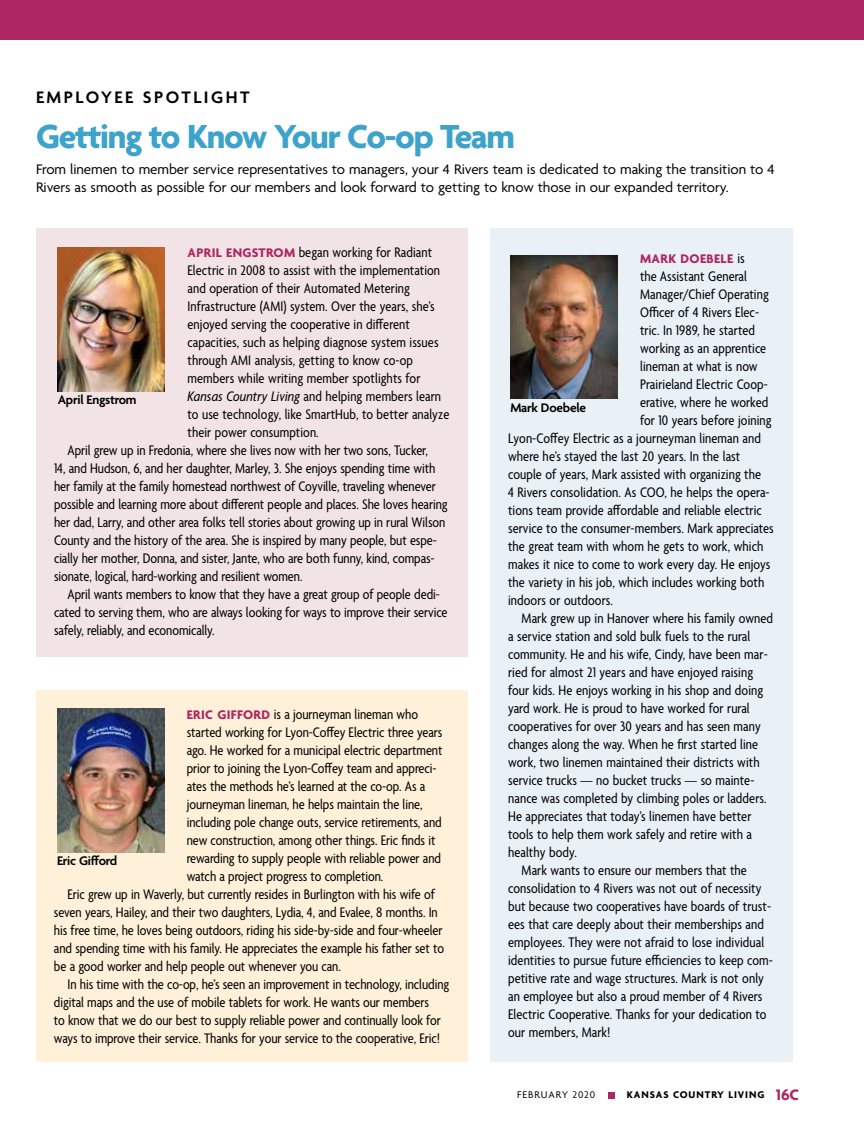
<style>
.page{position:relative;width:864px;height:1134px;background:#fff}
.page>*{position:absolute;margin:0;border:0;box-sizing:border-box;transform-origin:0 0}
.t1{font:700 36px "Agenda";letter-spacing:-.035em;color:#3ea3cb}
.t2{font:600 18px "Agenda";letter-spacing:.14em;color:#000}
.t3{font:condensed 15px "Agenda";letter-spacing:-.005em;color:#000}
.t4{font:15px/18px "Agenda";letter-spacing:-.005em;color:#000}
.t5{font:600 13.5px "Agenda";letter-spacing:-.02em;color:#000}
.t6{font:700 13.5px "Agenda";letter-spacing:.025em;color:#ae2763}
.t7{font:700 10.5px "Agenda";letter-spacing:.09em;color:#000}
.t8{font:10.5px "Agenda";letter-spacing:.09em;color:#000}
.s1{font-weight:700;font-stretch:normal;font-size:13.5px;color:#ae2763}
.s2{font-style:italic}
.s3{font-weight:400;font-stretch:condensed;font-size:15px;color:#000}
.s4{font-size:16.5px;color:#ae2763}
</style>
<div class="page">
<div style="left:36px;top:228px;width:432px;height:429px;background:#f2e4e6"></div>
<img style="left:58px;top:248px;width:107px;height:144px">
<div style="left:490px;top:228px;width:303px;height:834px;background:#e9f0f6"></div>
<img style="left:510px;top:255px;width:108px;height:144px">
<div style="left:36px;top:690px;width:432px;height:372px;background:#fff1d9"></div>
<img style="left:57px;top:708px;width:107px;height:144px">
<div style="left:0;top:0;width:864px;height:40px;background:#ae2763"></div>
<div style="left:608px;top:1092px;width:6px;height:7px;background:#ae2763"></div>
<p class="t2" style="left:36px;top:87px;width:215px">EMPLOYEE SPOTLIGHT</p>
<h1 class="t1" style="left:36px;top:117px;width:481px">Getting to Know Your Co-op Team</h1>
<p class="t4" style="left:36px;top:161px;width:740px">From linemen to member service representatives to managers, your 4 Rivers team is dedicated to making the transition to 4<br>Rivers as smooth as possible for our members and look forward to getting to know those in our expanded territory.</p>
<p class="t3" style="left:188px;top:244px;width:246px"><span class="s1">APRIL ENGSTROM</span> began working for Radiant</p>
<p class="t3" style="left:188px;top:262px;width:254px">Electric in 2008 to assist with the implementation</p>
<p class="t3" style="left:188px;top:280px;width:224px">and operation of their Automated Metering</p>
<p class="t3" style="left:188px;top:298px;width:249px">Infrastructure (AMI) system. Over the years, she’s</p>
<p class="t3" style="left:188px;top:316px;width:224px">enjoyed serving the cooperative in different</p>
<p class="t3" style="left:188px;top:334px;width:253px">capacities, such as helping diagnose system issues</p>
<p class="t3" style="left:188px;top:352px;width:227px">through AMI analysis, getting to know co-op</p>
<p class="t3" style="left:188px;top:370px;width:235px">members while writing member spotlights for</p>
<p class="t3" style="left:188px;top:388px;width:255px"><span class="s2">Kansas Country Living</span> and helping members learn</p>
<p class="t3" style="left:188px;top:406px;width:263px">to use technology, like SmartHub, to better analyze</p>
<p class="t3" style="left:188px;top:424px;width:133px">their power consumption.</p>
<p class="t3" style="left:68px;top:442px;width:362px">April grew up in Fredonia, where she lives now with her two sons, Tucker,</p>
<p class="t3" style="left:54px;top:460px;width:383px">14, and Hudson, 6, and her daughter, Marley, 3. She enjoys spending time with</p>
<p class="t3" style="left:54px;top:478px;width:383px">her family at the family homestead northwest of Coyville, traveling whenever</p>
<p class="t3" style="left:54px;top:496px;width:395px">possible and learning more about different people and places. She loves hearing</p>
<p class="t3" style="left:54px;top:514px;width:393px">her dad, Larry, and other area folks tell stories about growing up in rural Wilson</p>
<p class="t3" style="left:54px;top:532px;width:384px">County and the history of the area. She is inspired by many people, but espe-</p>
<p class="t3" style="left:54px;top:550px;width:382px">cially her mother, Donna, and sister, Jante, who are both funny, kind, compas-</p>
<p class="t3" style="left:54px;top:568px;width:250px">sionate, logical, hard-working and resilient women.</p>
<p class="t3" style="left:68px;top:586px;width:374px">April wants members to know that they have a great group of people dedi-</p>
<p class="t3" style="left:54px;top:604px;width:395px">cated to serving them, who are always looking for ways to improve their service</p>
<p class="t3" style="left:54px;top:622px;width:162px">safely, reliably, and economically.</p>
<p class="t5" style="left:58px;top:393px;width:80px">April Engstrom</p>
<p class="t3" style="left:187px;top:706px;width:233px"><span class="s1">ERIC GIFFORD</span> is a journeyman lineman who</p>
<p class="t3" style="left:187px;top:724px;width:257px">started working for Lyon-Coffey Electric three years</p>
<p class="t3" style="left:187px;top:742px;width:257px">ago. He worked for a municipal electric department</p>
<p class="t3" style="left:187px;top:760px;width:251px">prior to joining the Lyon-Coffey team and appreci-</p>
<p class="t3" style="left:187px;top:778px;width:240px">ates the methods he’s learned at the co-op. As a</p>
<p class="t3" style="left:187px;top:796px;width:237px">journeyman lineman, he helps maintain the line,</p>
<p class="t3" style="left:187px;top:814px;width:257px">including pole change outs, service retirements, and</p>
<p class="t3" style="left:187px;top:832px;width:250px">new construction, among other things. Eric finds it</p>
<p class="t3" style="left:187px;top:850px;width:256px">rewarding to supply people with reliable power and</p>
<p class="t3" style="left:187px;top:868px;width:198px">watch a project progress to completion.</p>
<p class="t3" style="left:67px;top:886px;width:369px">Eric grew up in Waverly, but currently resides in Burlington with his wife of</p>
<p class="t3" style="left:54px;top:904px;width:385px">seven years, Hailey, and their two daughters, Lydia, 4, and Evalee, 8 months. In</p>
<p class="t3" style="left:54px;top:922px;width:390px">his free time, he loves being outdoors, riding his side-by-side and four-wheeler</p>
<p class="t3" style="left:54px;top:940px;width:392px">and spending time with his family. He appreciates the example his father set to</p>
<p class="t3" style="left:54px;top:958px;width:288px">be a good worker and help people out whenever you can.</p>
<p class="t3" style="left:67px;top:976px;width:383px">In his time with the co-op, he’s seen an improvement in technology, including</p>
<p class="t3" style="left:54px;top:994px;width:377px">digital maps and the use of mobile tablets for work. He wants our members</p>
<p class="t3" style="left:54px;top:1012px;width:388px">to know that we do our best to supply reliable power and continually look for</p>
<p class="t3" style="left:54px;top:1030px;width:388px">ways to improve their service. Thanks for your service to the cooperative, Eric!</p>
<p class="t5" style="left:57px;top:853px;width:62px">Eric Gifford</p>
<p class="t6" style="left:640px;top:252px;width:106px">MARK DOEBELE <span class="s3">is</span></p>
<p class="t3" style="left:640px;top:268px;width:108px">the Assistant General</p>
<p class="t3" style="left:640px;top:286px;width:130px">Manager/Chief Operating</p>
<p class="t3" style="left:640px;top:304px;width:121px">Officer of 4 Rivers Elec-</p>
<p class="t3" style="left:640px;top:322px;width:116px">tric. In 1989, he started</p>
<p class="t3" style="left:640px;top:340px;width:128px">working as an apprentice</p>
<p class="t3" style="left:640px;top:358px;width:119px">lineman at what is now</p>
<p class="t3" style="left:640px;top:376px;width:129px">Prairieland Electric Coop-</p>
<p class="t3" style="left:640px;top:394px;width:130px">erative, where he worked</p>
<p class="t3" style="left:640px;top:412px;width:133px">for 10 years before joining</p>
<p class="t3" style="left:508px;top:430px;width:254px">Lyon-Coffey Electric as a journeyman lineman and</p>
<p class="t3" style="left:508px;top:448px;width:234px">where he’s stayed the last 20 years. In the last</p>
<p class="t3" style="left:508px;top:466px;width:255px">couple of years, Mark assisted with organizing the</p>
<p class="t3" style="left:508px;top:484px;width:263px">4 Rivers consolidation. As COO, he helps the opera-</p>
<p class="t3" style="left:508px;top:502px;width:255px">tions team provide affordable and reliable electric</p>
<p class="t3" style="left:508px;top:520px;width:267px">service to the consumer-members. Mark appreciates</p>
<p class="t3" style="left:508px;top:538px;width:257px">the great team with whom he gets to work, which</p>
<p class="t3" style="left:508px;top:556px;width:264px">makes it nice to come to work every day. He enjoys</p>
<p class="t3" style="left:508px;top:574px;width:258px">the variety in his job, which includes working both</p>
<p class="t3" style="left:508px;top:592px;width:106px">indoors or outdoors.</p>
<p class="t3" style="left:522px;top:610px;width:253px">Mark grew up in Hanover where his family owned</p>
<p class="t3" style="left:508px;top:628px;width:244px">a service station and sold bulk fuels to the rural</p>
<p class="t3" style="left:508px;top:646px;width:261px">community. He and his wife, Cindy, have been mar-</p>
<p class="t3" style="left:508px;top:664px;width:247px">ried for almost 21 years and have enjoyed raising</p>
<p class="t3" style="left:508px;top:682px;width:257px">four kids. He enjoys working in his shop and doing</p>
<p class="t3" style="left:508px;top:700px;width:243px">yard work. He is proud to have worked for rural</p>
<p class="t3" style="left:508px;top:718px;width:254px">cooperatives for over 30 years and has seen many</p>
<p class="t3" style="left:508px;top:736px;width:252px">changes along the way. When he first started line</p>
<p class="t3" style="left:508px;top:754px;width:253px">work, two linemen maintained their districts with</p>
<p class="t3" style="left:508px;top:772px;width:248px">service trucks — no bucket trucks — so mainte-</p>
<p class="t3" style="left:508px;top:790px;width:260px">nance was completed by climbing poles or ladders.</p>
<p class="t3" style="left:508px;top:808px;width:245px">He appreciates that today’s linemen have better</p>
<p class="t3" style="left:508px;top:826px;width:246px">tools to help them work safely and retire with a</p>
<p class="t3" style="left:508px;top:844px;width:70px">healthy body.</p>
<p class="t3" style="left:522px;top:862px;width:227px">Mark wants to ensure our members that the</p>
<p class="t3" style="left:508px;top:880px;width:255px">consolidation to 4 Rivers was not out of necessity</p>
<p class="t3" style="left:508px;top:898px;width:265px">but because two cooperatives have boards of trust-</p>
<p class="t3" style="left:508px;top:916px;width:257px">ees that care deeply about their memberships and</p>
<p class="t3" style="left:508px;top:934px;width:258px">employees. They were not afraid to lose individual</p>
<p class="t3" style="left:508px;top:952px;width:266px">identities to pursue future efficiencies to keep com-</p>
<p class="t3" style="left:508px;top:970px;width:257px">petitive rate and wage structures. Mark is not only</p>
<p class="t3" style="left:508px;top:988px;width:256px">an employee but also a proud member of 4 Rivers</p>
<p class="t3" style="left:508px;top:1006px;width:260px">Electric Cooperative. Thanks for your dedication to</p>
<p class="t3" style="left:508px;top:1024px;width:104px">our members, Mark!</p>
<p class="t5" style="left:510px;top:400px;width:77px">Mark Doebele</p>
<p class="t8" style="left:517px;top:1089px;width:80px">FEBRUARY 2020</p>
<p class="t7" style="left:627px;top:1089px;width:174px">KANSAS COUNTRY LIVING <span class="s4">16C</span></p>
</div>
